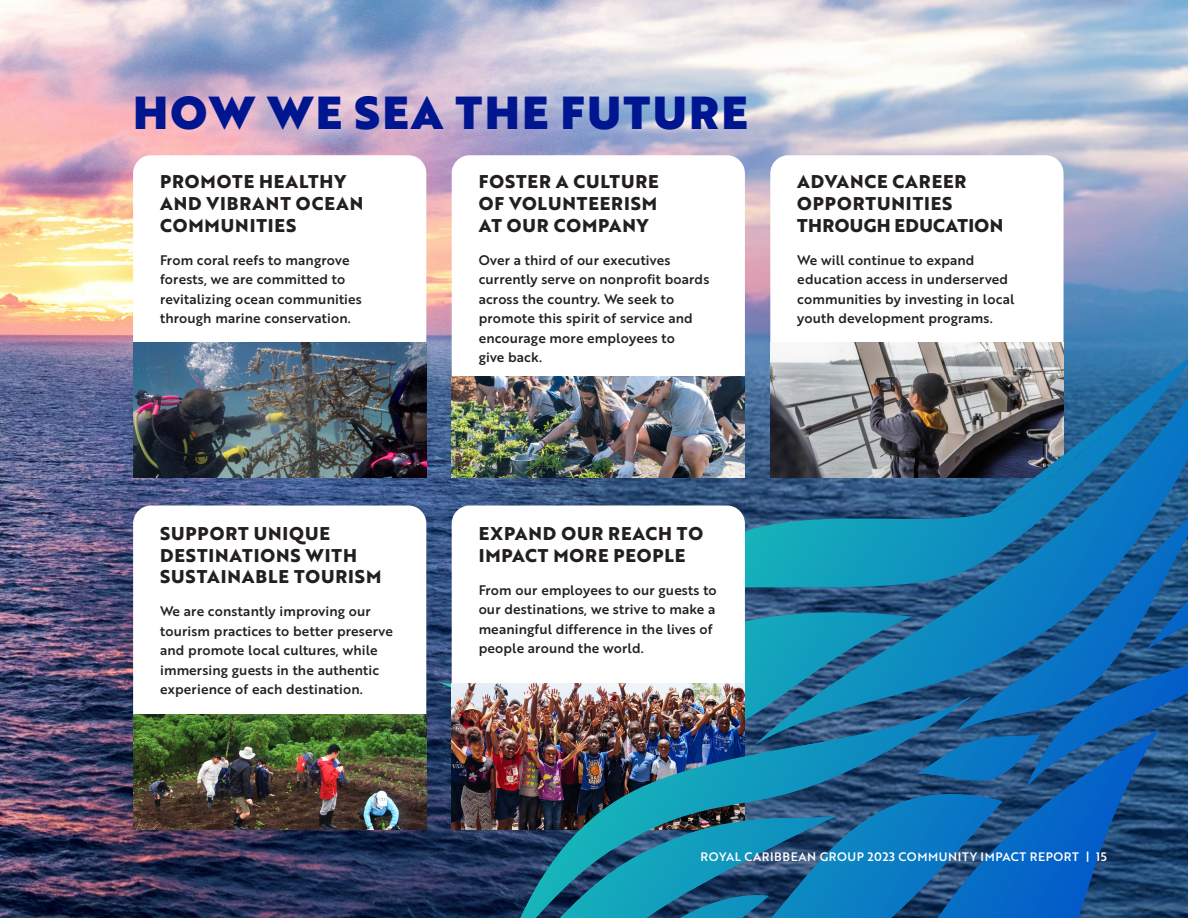
<style>
.page{position:relative;width:1188px;height:918px;background:#fff}
.page>*{position:absolute;margin:0;border:0;box-sizing:border-box;transform-origin:0 0}
.t1{font:45px "Brother 1816 Black";letter-spacing:.05em;color:#001691}
.t2{font:700 18px/21.6px "Brother 1816 Extra";letter-spacing:.05em;color:#231f20}
.Body_2{font:13.5px/19.5px "Brother 1816 Medium";letter-spacing:.01em;color:#231f20}
.t3{font:12px "Brother 1816 Medium";letter-spacing:.05em;color:#fff}
</style>
<div class="page">
<img style="left:0;top:0;width:1188px;height:918px">
<svg style="left:770px;top:155px;width:294px;height:187px"></svg>
<img style="left:770px;top:342px;width:294px;height:16px">
<svg style="left:438px;top:360px;width:82px;height:558px;background:#2b426a"></svg>
<svg style="left:452px;top:155px;width:293px;height:221px"></svg>
<svg style="left:133px;top:155px;width:293px;height:187px"></svg>
<img style="left:133px;top:342px;width:293px;height:136px">
<img style="left:452px;top:376px;width:68px;height:102px">
<svg style="left:133px;top:506px;width:293px;height:209px"></svg>
<svg style="left:452px;top:506px;width:68px;height:178px"></svg>
<img style="left:452px;top:684px;width:68px;height:146px">
<img style="left:133px;top:715px;width:293px;height:115px">
<img style="left:520px;top:358px;width:668px;height:560px">
<h2 class="t1" style="left:133px;top:78px;width:616px">HOW WE SEA THE FUTURE</h2>
<h5 class="t2" style="left:160px;top:171px;width:205px">PROMOTE HEALTHY<br>AND VIBRANT OCEAN<br>COMMUNITIES</h5>
<p class="Body_2" style="left:160px;top:250px;width:203px">From coral reefs to mangrove forests, we are committed to revitalizing ocean communities through marine conservation.</p>
<h5 class="t2" style="left:479px;top:171px;width:182px;text-align:justify">FOSTER A CULTURE OF VOLUNTEERISM AT OUR COMPANY</h5>
<p class="Body_2" style="left:479px;top:250px;width:232px">Over a third of our executives currently serve on nonprofit boards across the country. We seek to promote this spirit of service and encourage more employees to<br>give back.</p>
<h5 class="t2" style="left:797px;top:171px;width:207px">ADVANCE CAREER<br>OPPORTUNITIES<br>THROUGH EDUCATION</h5>
<p class="Body_2" style="left:797px;top:250px;width:219px">We will continue to expand education access in underserved communities by investing in local youth development programs.</p>
<h5 class="t2" style="left:160px;top:522px;width:223px">SUPPORT UNIQUE<br>DESTINATIONS WITH<br>SUSTAINABLE TOURISM</h5>
<p class="Body_2" style="left:160px;top:601px;width:234px">We are constantly improving our tourism practices to better preserve and promote local cultures, while immersing guests in the authentic experience of each destination.</p>
<h5 class="t2" style="left:479px;top:522px;width:226px">EXPAND OUR REACH TO<br>IMPACT MORE PEOPLE</h5>
<p class="Body_2" style="left:479px;top:580px;width:240px">From our employees to our guests to our destinations, we strive to make a meaningful difference in the lives of people around the world.</p>
<p class="t3" style="left:701px;top:847px;width:408px">ROYAL CARIBBEAN GROUP 2023 COMMUNITY IMPACT REPORT | 15</p>
</div>
